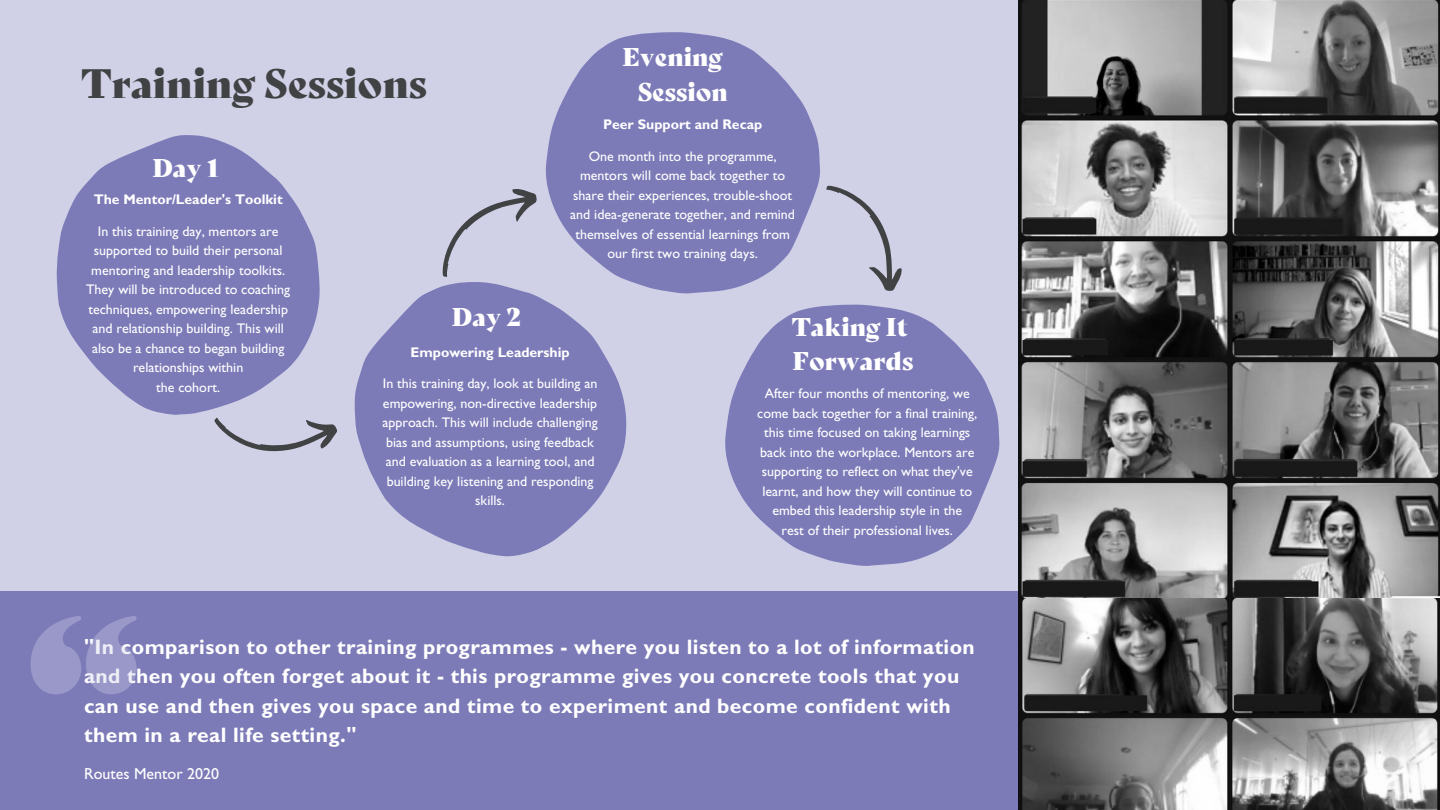
<style>
.page{position:relative;width:1440px;height:810px;background:#d0d0e7}
.page>*{position:absolute;margin:0;border:0;box-sizing:border-box;transform-origin:0 0}
.t1{font:40px "Bely Display W00";color:#414243}
.t2{font:25px/34.5px "Bely Display W00";color:#fff}
.t3{font:700 21px/29.2px "Gill Sans Std";letter-spacing:.02em;color:#fff}
.t4{font:16px "Gill Sans Std";color:#fff}
.t5{font:14px/19.5px "Gill Sans Std";color:#fff;text-align:center}
.t6{font:700 14px "Gill Sans Std";color:#fff}
</style>
<div class="page">
<div style="left:0;top:591px;width:1440px;height:219px;background:#7c7bb8"></div>
<svg style="left:31px;top:616px;width:106px;height:78px"></svg>
<img style="left:1018px;top:0;width:422px;height:810px">
<svg style="left:354px;top:282px;width:273px;height:275px;fill:#7c7bb8"></svg>
<svg style="left:57px;top:135px;width:263px;height:280px;fill:#7c7bb8"></svg>
<svg style="left:725px;top:244px;width:329px;height:383px;fill:#7c7bb8"></svg>
<svg style="left:491px;top:32px;width:383px;height:323px;fill:#7c7bb8"></svg>
<svg style="left:214px;top:418px;width:123px;height:34px"></svg>
<svg style="left:442px;top:177px;width:102px;height:102px"></svg>
<svg style="left:825px;top:171px;width:88px;height:126px"></svg>
<h5 class="t2" style="left:622px;top:38px;width:107px;text-align:right">Evening<br>Session</h5>
<p class="t6" style="left:603px;top:120px;width:161px">Peer Support and Recap</p>
<p class="t5" style="left:570px;top:148px;width:226px">One month into the programme, mentors will come back together to share their experiences, trouble-shoot and idea-generate together, and remind themselves of essential learnings from our first two training days.</p>
<p class="t1" style="left:81px;top:52px;width:348px">Training Sessions</p>
<h5 class="t2" style="left:152px;top:149px;width:67px">Day 1</h5>
<p class="t6" style="left:94px;top:195px;width:191px">The Mentor/Leader's Toolkit</p>
<p class="t5" style="left:86px;top:224px;width:206px">In this training day, mentors are supported to build their personal mentoring and leadership toolkits.<br>They will be introduced to coaching techniques, empowering leadership and relationship building. This will also be a chance to began building relationships within</p>
<p class="t5" style="left:156px;top:380px;width:66px">the cohort.</p>
<h1 class="t2" style="left:452px;top:297px;width:70px">Day 2</h1>
<p class="t6" style="left:411px;top:347px;width:161px">Empowering Leadership</p>
<h2 class="t5" style="left:383px;top:376px;width:217px">In this training day, look at building an empowering, non-directive leadership approach. This will include challenging bias and assumptions, using feedback and evaluation as a learning tool, and building key listening and responding skills.</h2>
<p class="t2" style="left:792px;top:307px;width:123px">Taking It<br>Forwards</p>
<p class="t5" style="left:757px;top:386px;width:222px">After four months of mentoring, we come back together for a final training, this time focused on taking learnings back into the workplace. Mentors are supporting to reflect on what they've learnt, and how they will continue to embed this leadership style in the</p>
<h2 class="t5" style="left:782px;top:522px;width:173px">rest of their professional lives.</h2>
<p class="t3" style="left:84px;top:636px;width:892px">"In comparison to other training programmes - where you listen to a lot of information and then you often forget about it - this programme gives you concrete tools that you can use and then gives you space and time to experiment and become confident with them in a real life setting."</p>
<h2 class="t4" style="left:84px;top:768px;width:137px">Routes Mentor 2020</h2>
</div>
